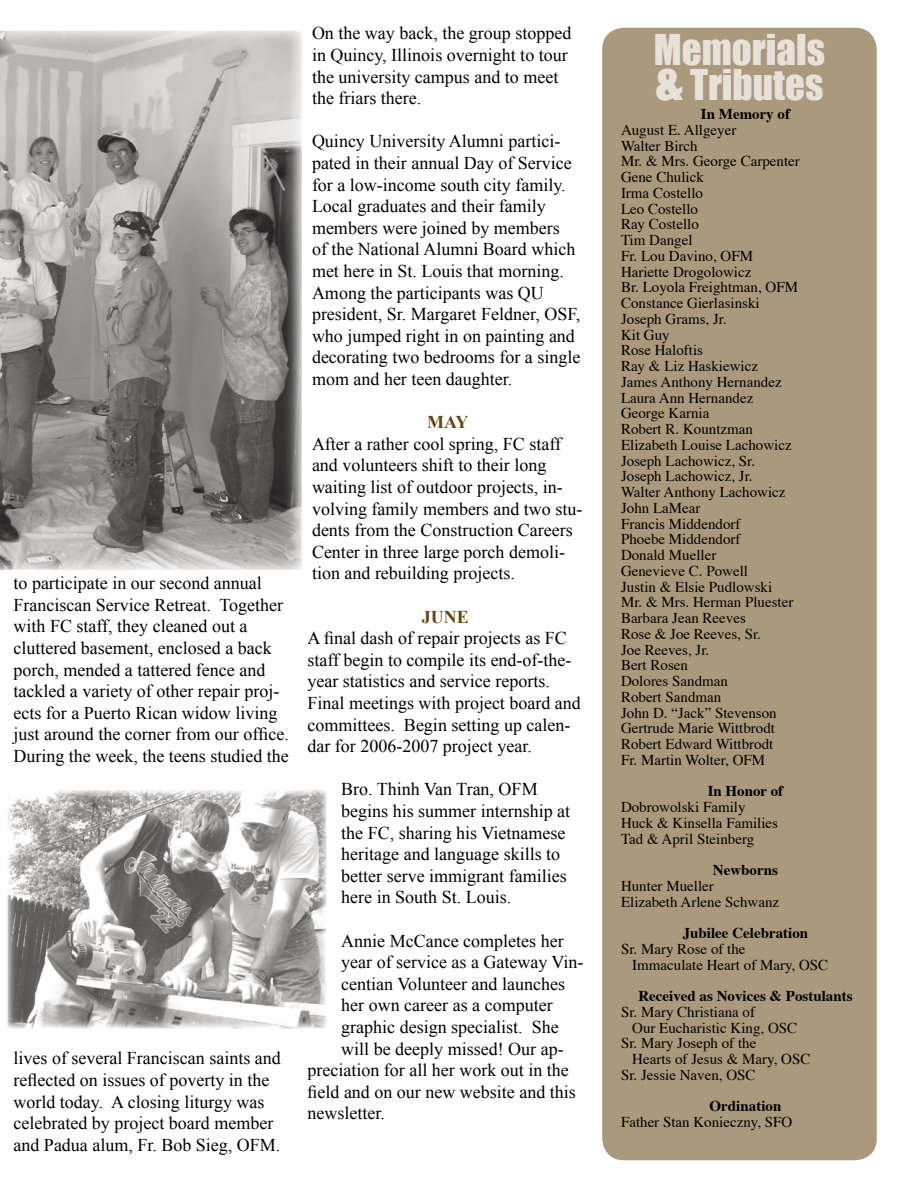
<style>
.page{position:relative;width:918px;height:1188px;background:#fff}
.page>*{position:absolute;margin:0;border:0;box-sizing:border-box;transform-origin:0 0}
.t1{font:39px "Impact";color:#e6e1d9}
.t2{font:18px/21.6px "Times New Roman";color:#000}
.t3{font:700 18px "Times New Roman";color:#654610}
.t4{font:15px "Times";color:#000}
.t5{font:700 15px "Times";color:#000}
.s1{font-size:48px}
</style>
<div class="page">
<div style="left:602px;top:28px;width:275px;height:1132px;background:#aa997c"></div>
<img style="left:7px;top:790px;width:320px;height:239px">
<img style="left:0;top:30px;width:302px;height:540px">
<p class="t2" style="left:14px;top:572px;width:277px">to participate in our second annual Franciscan Service Retreat. Together with FC staff, they cleaned out a cluttered basement, enclosed a back porch, mended a tattered fence and tackled a variety of other repair proj&shy;ects for a Puerto Rican widow living just around the corner from our office.<br>During the week, the teens studied the</p>
<p class="t2" style="left:14px;top:1047px;width:269px">lives of several Franciscan saints and reflected on issues of poverty in the world today. A closing liturgy was celebrated by project board member and Padua alum, Fr. Bob Sieg, OFM.</p>
<p class="t2" style="left:312px;top:22px;width:261px">On the way back, the group stopped in Quincy, Illinois overnight to tour the university campus and to meet the friars there.</p>
<p class="t2" style="left:312px;top:130px;width:270px">Quincy University Alumni partici&shy;pated in their annual Day of Service for a low-income south city family.<br>Local graduates and their family members were joined by members<br>of the National Alumni Board which met here in St. Louis that morning.<br>Among the participants was QU president, Sr. Margaret Feldner, OSF, who jumped right in on painting and decorating two bedrooms for a single mom and her teen daughter.</p>
<p class="t3" style="left:427px;top:412px;width:43px">MAY</p>
<p class="t2" style="left:312px;top:433px;width:272px">After a rather cool spring, FC staff and volunteers shift to their long waiting list of outdoor projects, in&shy;volving family members and two stu&shy;dents from the Construction Careers Center in three large porch demoli&shy;tion and rebuilding projects.</p>
<p class="t3" style="left:422px;top:606px;width:48px">JUNE</p>
<p class="t2" style="left:308px;top:627px;width:275px">A final dash of repair projects as FC staff begin to compile its end-of-the&shy;year statistics and service reports.<br>Final meetings with project board and committees. Begin setting up calen&shy;dar for 2006-2007 project year.</p>
<p class="t2" style="left:341px;top:778px;width:230px">Bro. Thinh Van Tran, OFM begins his summer internship at the FC, sharing his Vietnamese heritage and language skills to better serve immigrant families here in South St. Louis.</p>
<p class="t2" style="left:341px;top:930px;width:224px">Annie McCance completes her</p>
<p class="t2" style="left:341px;top:951px;width:244px">year of service as a Gateway Vin-</p>
<p class="t2" style="left:341px;top:973px;width:225px">centian Volunteer and launches</p>
<p class="t2" style="left:341px;top:994px;width:213px">her own career as a computer</p>
<p class="t2" style="left:341px;top:1016px;width:219px">graphic design specialist. She</p>
<p class="t2" style="left:341px;top:1038px;width:224px">will be deeply missed! Our ap-</p>
<p class="t2" style="left:308px;top:1059px;width:263px">preciation for all her work out in the</p>
<p class="t2" style="left:308px;top:1081px;width:270px">field and on our new website and this</p>
<p class="t2" style="left:308px;top:1102px;width:79px">newsletter.</p>
<p class="t1" style="left:654px;top:26px;width:173px">Memorials</p>
<p class="t1" style="left:656px;top:60px;width:169px"><span class="s1">&amp;</span> Tributes</p>
<p class="t5" style="left:701px;top:100px;width:91px">In Memory of</p>
<p class="t4" style="left:621px;top:116px;width:117px">August E. Allgeyer</p>
<p class="t4" style="left:621px;top:132px;width:78px">Walter Birch</p>
<p class="t4" style="left:621px;top:147px;width:180px">Mr. &amp; Mrs. George Carpenter</p>
<p class="t4" style="left:621px;top:163px;width:84px">Gene Chulick</p>
<p class="t4" style="left:621px;top:179px;width:84px">Irma Costello</p>
<p class="t4" style="left:621px;top:195px;width:79px">Leo Costello</p>
<p class="t4" style="left:621px;top:210px;width:79px">Ray Costello</p>
<p class="t4" style="left:621px;top:226px;width:73px">Tim Dangel</p>
<p class="t4" style="left:621px;top:242px;width:134px">Fr. Lou Davino, OFM</p>
<p class="t4" style="left:621px;top:258px;width:132px">Hariette Drogolowicz</p>
<p class="t4" style="left:621px;top:273px;width:179px">Br. Loyola Freightman, OFM</p>
<p class="t4" style="left:621px;top:289px;width:140px">Constance Gierlasinski</p>
<p class="t4" style="left:621px;top:305px;width:107px">Joseph Grams, Jr.</p>
<p class="t4" style="left:621px;top:321px;width:50px">Kit Guy</p>
<p class="t4" style="left:621px;top:336px;width:84px">Rose Haloftis</p>
<p class="t4" style="left:621px;top:352px;width:139px">Ray &amp; Liz Haskiewicz</p>
<p class="t4" style="left:621px;top:368px;width:162px">James Anthony Hernandez</p>
<p class="t4" style="left:621px;top:384px;width:134px">Laura Ann Hernandez</p>
<p class="t4" style="left:621px;top:399px;width:90px">George Karnia</p>
<p class="t4" style="left:621px;top:415px;width:134px">Robert R. Kountzman</p>
<p class="t4" style="left:621px;top:431px;width:172px">Elizabeth Louise Lachowicz</p>
<p class="t4" style="left:621px;top:447px;width:136px">Joseph Lachowicz, Sr.</p>
<p class="t4" style="left:621px;top:462px;width:133px">Joseph Lachowicz, Jr.</p>
<p class="t4" style="left:621px;top:478px;width:166px">Walter Anthony Lachowicz</p>
<p class="t4" style="left:621px;top:494px;width:81px">John LaMear</p>
<p class="t4" style="left:621px;top:510px;width:121px">Francis Middendorf</p>
<p class="t4" style="left:621px;top:525px;width:121px">Phoebe Middendorf</p>
<p class="t4" style="left:621px;top:541px;width:97px">Donald Mueller</p>
<p class="t4" style="left:621px;top:557px;width:129px">Genevieve C. Powell</p>
<p class="t4" style="left:621px;top:573px;width:153px">Justin &amp; Elsie Pudlowski</p>
<p class="t4" style="left:621px;top:588px;width:174px">Mr. &amp; Mrs. Herman Pluester</p>
<p class="t4" style="left:621px;top:604px;width:126px">Barbara Jean Reeves</p>
<p class="t4" style="left:621px;top:620px;width:141px">Rose &amp; Joe Reeves, Sr.</p>
<p class="t4" style="left:621px;top:636px;width:90px">Joe Reeves, Jr.</p>
<p class="t4" style="left:621px;top:651px;width:69px">Bert Rosen</p>
<p class="t4" style="left:621px;top:667px;width:109px">Dolores Sandman</p>
<p class="t4" style="left:621px;top:683px;width:102px">Robert Sandman</p>
<p class="t4" style="left:621px;top:699px;width:157px">John D. “Jack” Stevenson</p>
<p class="t4" style="left:621px;top:714px;width:156px">Gertrude Marie Wittbrodt</p>
<p class="t4" style="left:621px;top:730px;width:154px">Robert Edward Wittbrodt</p>
<p class="t4" style="left:621px;top:746px;width:146px">Fr. Martin Wolter, OFM</p>
<p class="t5" style="left:708px;top:777px;width:77px">In Honor of</p>
<p class="t4" style="left:621px;top:793px;width:126px">Dobrowolski Family</p>
<p class="t4" style="left:621px;top:809px;width:159px">Huck &amp; Kinsella Families</p>
<p class="t4" style="left:621px;top:825px;width:135px">Tad &amp; April Steinberg</p>
<p class="t5" style="left:713px;top:856px;width:66px">Newborns</p>
<p class="t4" style="left:621px;top:872px;width:94px">Hunter Mueller</p>
<p class="t4" style="left:621px;top:888px;width:160px">Elizabeth Arlene Schwanz</p>
<p class="t5" style="left:683px;top:919px;width:127px">Jubilee Celebration</p>
<p class="t4" style="left:621px;top:935px;width:126px">Sr. Mary Rose of the</p>
<p class="t4" style="left:632px;top:951px;width:198px">Immaculate Heart of Mary, OSC</p>
<p class="t5" style="left:638px;top:982px;width:216px">Received as Novices &amp; Postulants</p>
<p class="t4" style="left:621px;top:998px;width:136px">Sr. Mary Christiana of</p>
<p class="t4" style="left:632px;top:1014px;width:166px">Our Eucharistic King, OSC</p>
<p class="t4" style="left:621px;top:1029px;width:137px">Sr. Mary Joseph of the</p>
<p class="t4" style="left:632px;top:1045px;width:180px">Hearts of Jesus &amp; Mary, OSC</p>
<p class="t4" style="left:621px;top:1061px;width:136px">Sr. Jessie Naven, OSC</p>
<p class="t5" style="left:710px;top:1092px;width:73px">Ordination</p>
<p class="t4" style="left:621px;top:1108px;width:173px">Father Stan Konieczny, SFO</p>
</div>
